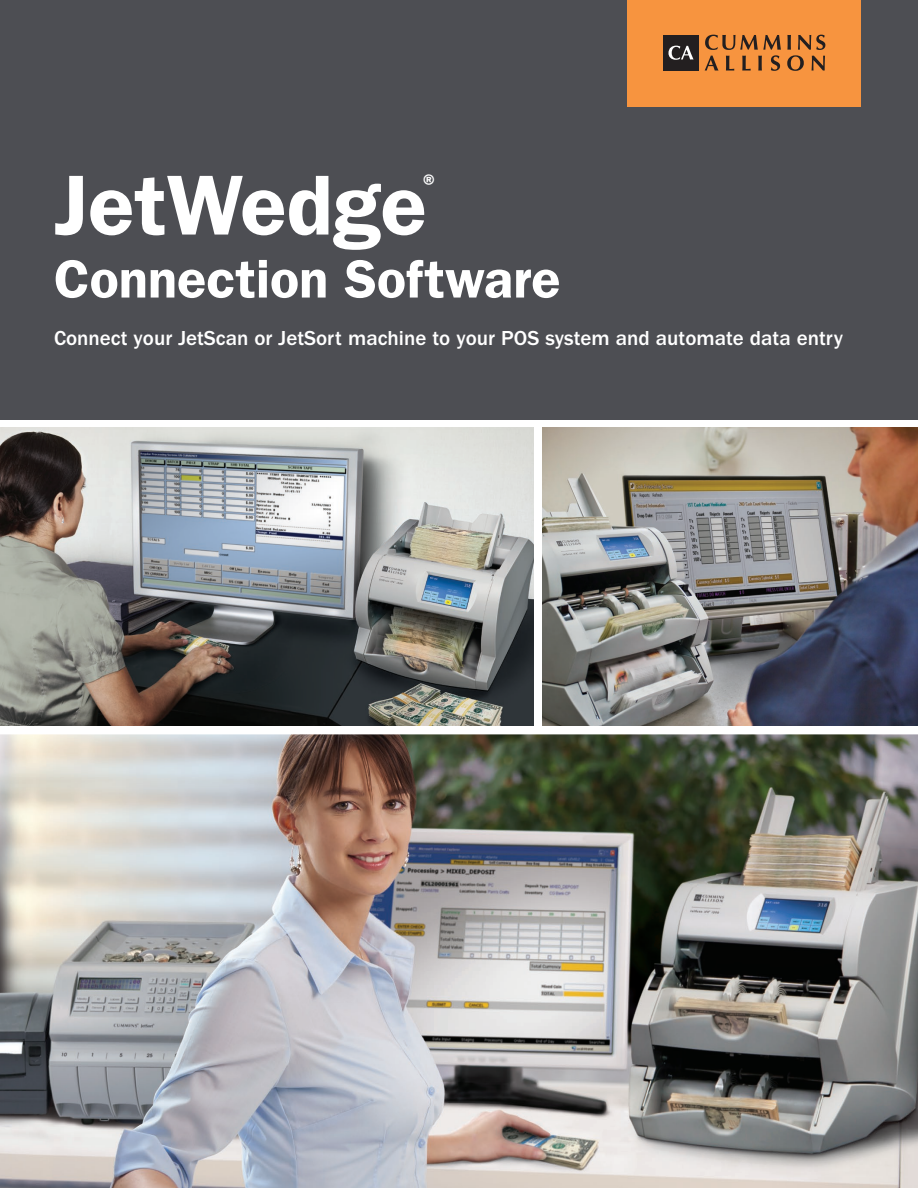
<style>
.page{position:relative;width:918px;height:1188px;background:#fff}
.page>*{position:absolute;margin:0;border:0;box-sizing:border-box;transform-origin:0 0}
.H1___Headline_1{font:600 85.5px "ITC Franklin Gothic Std";color:#fff}
.H1___Headline_1-2{font:600 54px "ITC Franklin Gothic Std";color:#fff}
.H1___Headline_1-3{font:600 24.45px "ITC Franklin Gothic Std";color:#fff}
.S1___Subhead_1{font:500 21px "ITC Franklin Gothic Std";color:#fff}
</style>
<div class="page">
<div style="left:0;top:0;width:918px;height:419px;background:#4d4e53"></div>
<div style="left:627px;top:0;width:234px;height:106px;background:#f7943f"></div>
<svg style="left:705px;top:35px;width:76px;height:36px"></svg>
<svg style="left:787px;top:35px;width:38px;height:36px"></svg>
<div style="left:663px;top:35px;width:35px;height:36px;background:#231f20"></div>
<svg style="left:668px;top:46px;width:26px;height:14px"></svg>
<img style="left:543px;top:428px;width:375px;height:298px">
<img style="left:0;top:734px;width:918px;height:454px">
<img style="left:0;top:428px;width:534px;height:298px">
<p class="H1___Headline_1" style="left:54px;top:155px;width:374px">JetWedge</p>
<p class="H1___Headline_1-3" style="left:423px;top:168px;width:20px">®</p>
<p class="H1___Headline_1-2" style="left:54px;top:247px;width:508px">Connection Software</p>
<p class="S1___Subhead_1" style="left:54px;top:326px;width:791px">Connect your JetScan or JetSort machine to your POS system and automate data entry</p>
</div>
